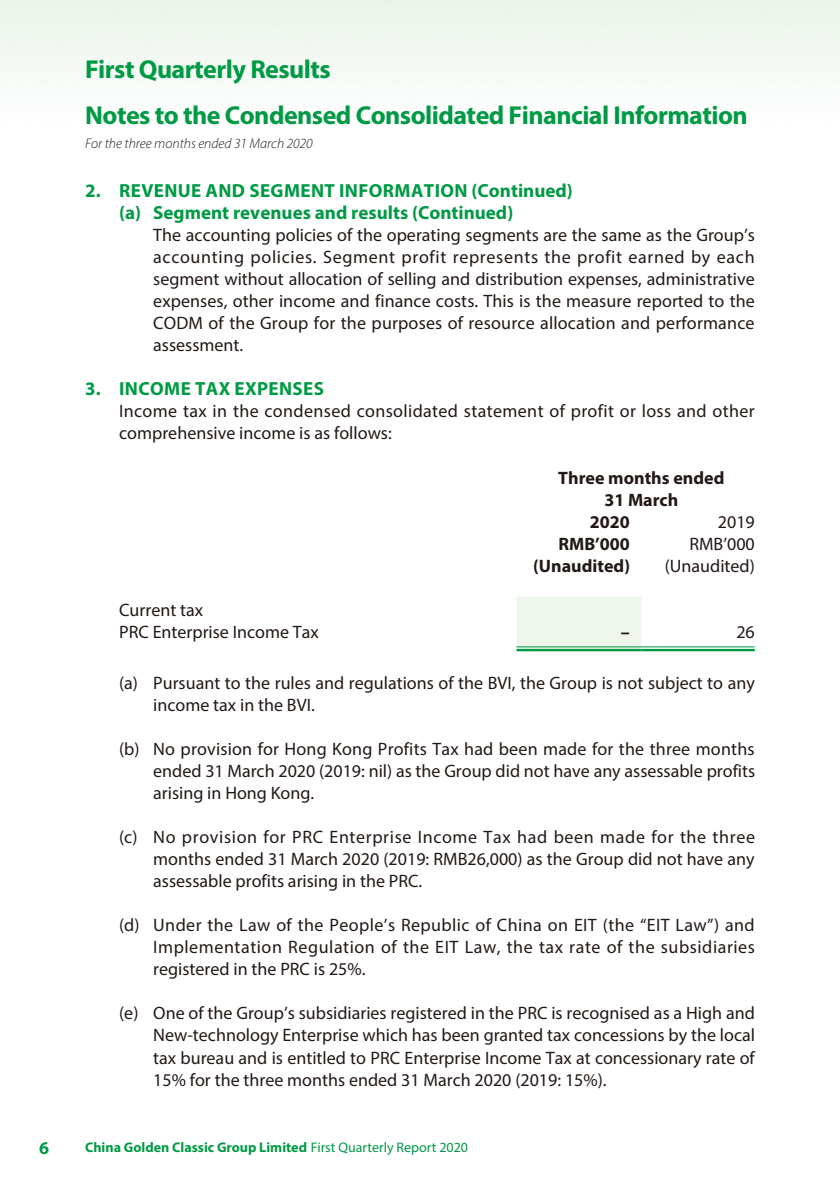
<style>
.page{position:relative;width:840px;height:1191px;background:#fff}
.page>*{position:absolute;margin:0;border:0;box-sizing:border-box;transform-origin:0 0}
.t1{font:700 26px/45.4px "Myriad Pro";letter-spacing:-.02em;color:#009a44}
.t2{font:700 19px/22px "Myriad Pro";color:#009a44}
.t3{font:700 19px "Myriad Pro";letter-spacing:.02em;color:#009a44}
.t4{font:18px/22px "Myriad Pro";color:#231916;text-align:justify}
.t5{font:18px/22px "Myriad Pro";letter-spacing:.02em;color:#231916}
.t6{font:700 18px "Myriad Pro";color:#231916}
.t7{font:700 18px "Myriad Pro";color:#009a44}
.t8{font:700 14px "Myriad Pro";color:#009a44}
.t9{font:italic 300 14px "Myriad Pro";color:#231916}
.s1{font-weight:400}
</style>
<div class="page">
<img style="left:0;top:0;width:839px;height:652px">
<div style="left:516px;top:596px;width:125px;height:53px;background:#eef6ed"></div>
<hr style="left:516px;top:646px;width:125px;height:1px;background:#009a44">
<hr style="left:516px;top:649px;width:125px;height:2px;background:#009a44">
<hr style="left:641px;top:646px;width:113px;height:1px;background:#009a44">
<hr style="left:641px;top:649px;width:113px;height:2px;background:#009a44">
<h1 class="t1" style="left:85px;top:46px;width:664px">First Quarterly Results<br>Notes to the Condensed Consolidated Financial Information</h1>
<p class="t9" style="left:85px;top:135px;width:229px">For the three months ended 31 March 2020</p>
<p class="t2" style="left:119px;top:179px;width:455px;text-indent:-34px">2. REVENUE AND SEGMENT INFORMATION (Continued) (a) Segment revenues and results (Continued)</p>
<p class="t4" style="left:153px;top:224px;width:602px">The accounting policies of the operating segments are the same as the Group’s accounting policies. Segment profit represents the profit earned by each segment without allocation of selling and distribution expenses, administrative expenses, other income and finance costs. This is the measure reported to the CODM of the Group for the purposes of resource allocation and performance assessment.</p>
<p class="t3" style="left:85px;top:377px;width:240px">3. INCOME TAX EXPENSES</p>
<p class="t5" style="left:119px;top:400px;width:636px">Income tax in the condensed consolidated statement of profit or loss and other comprehensive income is as follows:</p>
<p class="t6" style="left:558px;top:466px;width:167px">Three months ended</p>
<p class="t6" style="left:604px;top:488px;width:75px">31 March</p>
<p class="t6" style="left:589px;top:510px;width:41px">2020</p>
<p class="t4" style="left:717px;top:510px;width:38px">2019</p>
<p class="t6" style="left:558px;top:532px;width:73px">RMB’000</p>
<p class="t4" style="left:689px;top:532px;width:67px">RMB’000</p>
<p class="t6" style="left:533px;top:554px;width:98px">(Unaudited)</p>
<p class="t4" style="left:664px;top:554px;width:91px">(Unaudited)</p>
<p class="t4" style="left:119px;top:598px;width:201px">Current tax<br>PRC Enterprise Income Tax</p>
<p class="t6" style="left:620px;top:619px;width:10px">–</p>
<p class="t4" style="left:736px;top:620px;width:20px">26</p>
<p class="t4" style="left:153px;top:672px;width:602px;text-indent:-34px">(a) Pursuant to the rules and regulations of the BVI, the Group is not subject to any income tax in the BVI.</p>
<p class="t4" style="left:153px;top:738px;width:603px;text-indent:-34px">(b) No provision for Hong Kong Profits Tax had been made for the three months ended 31 March 2020 (2019: nil) as the Group did not have any assessable profits arising in Hong Kong.</p>
<p class="t4" style="left:153px;top:826px;width:603px;text-indent:-34px">(c) No provision for PRC Enterprise Income Tax had been made for the three months ended 31 March 2020 (2019: RMB26,000) as the Group did not have any assessable profits arising in the PRC.</p>
<p class="t4" style="left:153px;top:914px;width:603px;text-indent:-34px">(d) Under the Law of the People’s Republic of China on EIT (the “EIT Law”) and Implementation Regulation of the EIT Law, the tax rate of the subsidiaries registered in the PRC is 25%.</p>
<p class="t4" style="left:153px;top:1002px;width:603px;text-indent:-34px">(e) One of the Group’s subsidiaries registered in the PRC is recognised as a High and New-technology Enterprise which has been granted tax concessions by the local tax bureau and is entitled to PRC Enterprise Income Tax at concessionary rate of 15% for the three months ended 31 March 2020 (2019: 15%).</p>
<p class="t7" style="left:39px;top:1135px;width:11px">6</p>
<p class="t8" style="left:85px;top:1138px;width:384px">China Golden Classic Group Limited <span class="s1">First Quarterly Report 2020</span></p>
</div>
